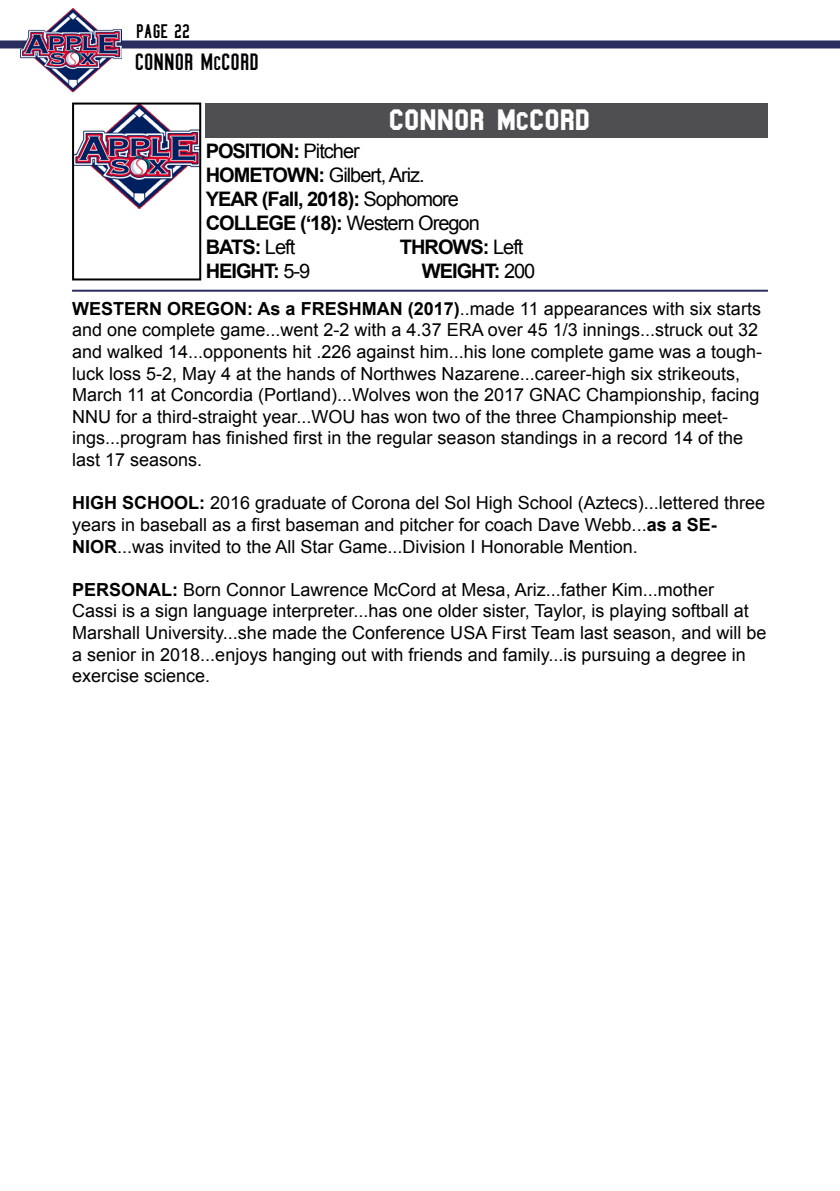
<style>
.page{position:relative;width:840px;height:1191px;background:#fff}
.page>*{position:absolute;margin:0;border:0;box-sizing:border-box;transform-origin:0 0}
.t1{font:700 30px "College";color:#fff}
.t2{font:24px "College Condensed";color:#000}
.t3{font:700 20px/24px "Arial";letter-spacing:-.05em;color:#000}
.t4{font:20px "College Condensed";color:#000}
.t5{font:18px/21.6px "Arial";color:#000}
.s1{font-size:20px}
.s2{font-size:26px}
.s3{font-weight:400}
.s4{font-weight:700}
</style>
<div class="page">
<div style="left:0;top:40px;width:839px;height:8px;background:#2a2e5e"></div>
<img style="left:20px;top:8px;width:101px;height:84px">
<div style="left:205px;top:103px;width:562px;height:35px;background:#4f4f51"></div>
<img style="left:75px;top:106px;width:123px;height:103px">
<div style="left:72px;top:103px;width:129px;height:177px;border:2px solid #000"></div>
<hr style="left:72px;top:290px;width:695px;height:2px;background:#2a2e5e">
<p class="t4" style="left:136px;top:22px;width:55px">PAGE 22</p>
<h2 class="t2" style="left:135px;top:50px;width:125px">CONNOR M<span class="s1">C</span>CORD</h2>
<h1 class="t1" style="left:389px;top:105px;width:203px">CONNOR M<span class="s2">C</span>CORD</h1>
<p class="t3" style="left:205px;top:140px;width:275px">POSITION: <span class="s3">Pitcher<br></span>HOMETOWN: <span class="s3">Gilbert, Ariz.<br></span>YEAR (Fall, 2018): <span class="s3">Sophomore<br></span>COLLEGE (‘18): <span class="s3">Western Oregon<br></span>BATS: <span class="s3">Left</span></p>
<p class="t3" style="left:399px;top:236px;width:125px">THROWS: <span class="s3">Left</span></p>
<p class="t3" style="left:205px;top:260px;width:106px">HEIGHT: <span class="s3">5-9</span></p>
<p class="t3" style="left:421px;top:260px;width:115px">WEIGHT: <span class="s3">200</span></p>
<p class="t5" style="left:72px;top:298px;width:691px"><span class="s4">WESTERN OREGON: As a FRESHMAN (2017)</span>..made 11 appearances with six starts and one complete game...went 2-2 with a 4.37 ERA over 45 1/3 innings...struck out 32 and walked 14...opponents hit .226 against him...his lone complete game was a tough&shy;luck loss 5-2, May 4 at the hands of Northwes Nazarene...career-high six strikeouts, March 11 at Concordia (Portland)...Wolves won the 2017 GNAC Championship, facing NNU for a third-straight year...WOU has won two of the three Championship meet&shy;ings...program has finished first in the regular season standings in a record 14 of the last 17 seasons.</p>
<p class="t5" style="left:72px;top:492px;width:694px"><span class="s4">HIGH SCHOOL:</span> 2016 graduate of Corona del Sol High School (Aztecs)...lettered three years in baseball as a first baseman and pitcher for coach Dave Webb...<span class="s4">as a SE-<br>NIOR</span>...was invited to the All Star Game...Division I Honorable Mention.</p>
<p class="t5" style="left:72px;top:579px;width:695px"><span class="s4">PERSONAL:</span> Born Connor Lawrence McCord at Mesa, Ariz...father Kim...mother<br>Cassi is a sign language interpreter...has one older sister, Taylor, is playing softball at Marshall University...she made the Conference USA First Team last season, and will be a senior in 2018...enjoys hanging out with friends and family...is pursuing a degree in exercise science.</p>
</div>
